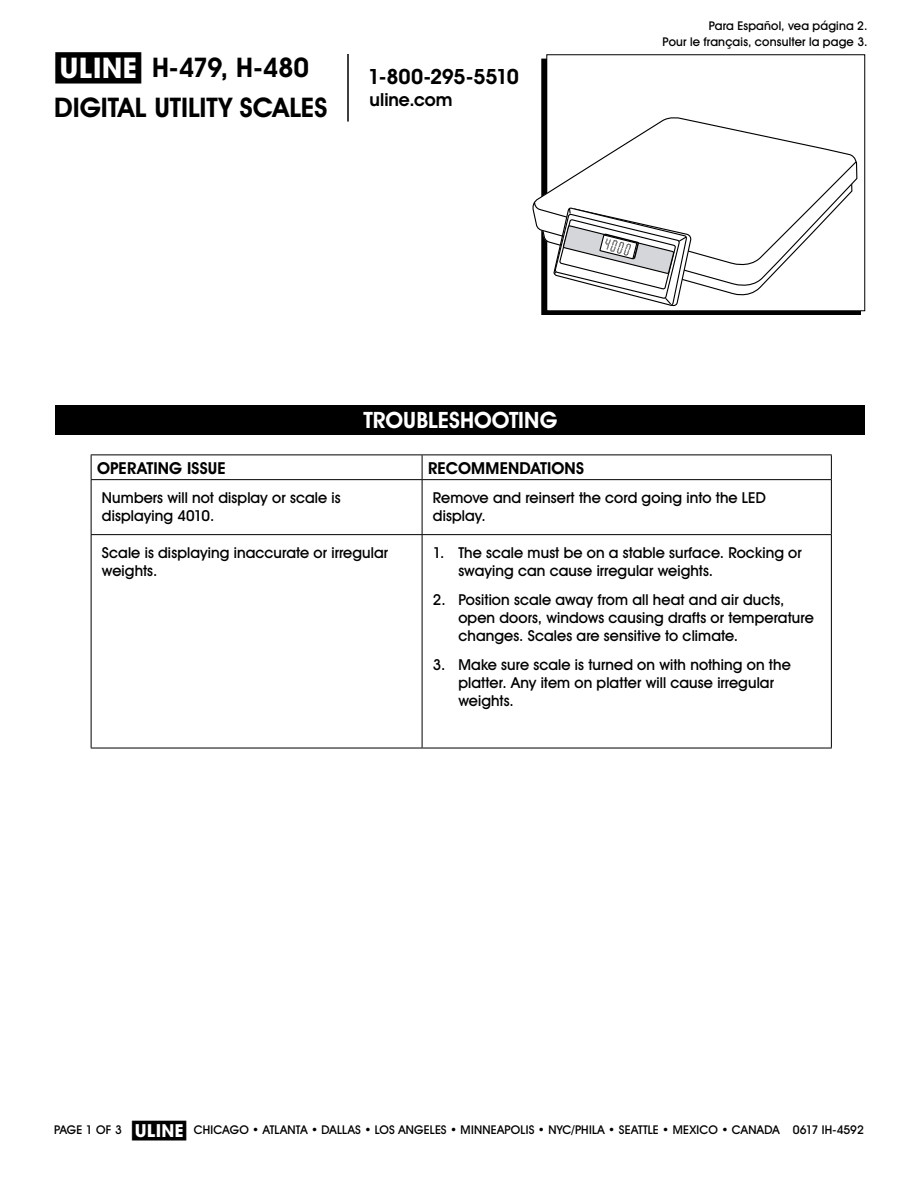
<style>
.page{position:relative;width:918px;height:1188px;background:#fff}
.page>*{position:absolute;margin:0;border:0;box-sizing:border-box;transform-origin:0 0}
.t1{font:700 27px/39.6px "Uline Two Knine";letter-spacing:-.005em;color:#000}
.t2{font:700 22.5px "Uline Two Knine";color:#fff}
.t3{font:700 21px "Uline Two Knine";letter-spacing:-.02em;color:#000}
.t4{font:700 18px "Uline Two Knine";color:#000}
.t5{font:700 16.5px "Uline Two Knine";letter-spacing:.01em;color:#000}
.t6{font:15px/18px "Uline Two Knine";letter-spacing:.005em;color:#000}
.t7{font:12px/16.8px "Uline Two Knine";letter-spacing:.015em;color:#000;text-align:right}
.t8{font:12px "Uline Two Knine";letter-spacing:-.005em;color:#000}
.s1{font-size:28.5px}
.s2{font-size:18px}
</style>
<div class="page">
<hr style="left:347px;top:54px;width:2px;height:68px;background:#000">
<hr style="left:91px;top:480px;width:1px;height:54px;background:#000">
<hr style="left:91px;top:534px;width:331px;height:1px;background:#000">
<hr style="left:91px;top:535px;width:1px;height:213px;background:#000">
<hr style="left:422px;top:534px;width:410px;height:1px;background:#000">
<hr style="left:91px;top:748px;width:331px;height:1px;background:#000">
<hr style="left:422px;top:748px;width:410px;height:1px;background:#000">
<svg style="left:422px;top:455px;width:1px;height:24px"></svg>
<hr style="left:422px;top:480px;width:1px;height:54px;background:#000">
<hr style="left:831px;top:480px;width:1px;height:54px;background:#000">
<hr style="left:422px;top:535px;width:1px;height:213px;background:#000">
<hr style="left:831px;top:535px;width:1px;height:213px;background:#000">
<hr style="left:91px;top:454px;width:331px;height:1px;background:#000">
<svg style="left:91px;top:455px;width:1px;height:24px"></svg>
<hr style="left:422px;top:454px;width:410px;height:1px;background:#000">
<svg style="left:831px;top:455px;width:1px;height:24px"></svg>
<hr style="left:91px;top:479px;width:331px;height:1px;background:#000">
<hr style="left:422px;top:479px;width:410px;height:1px;background:#000">
<div style="left:56px;top:405px;width:810px;height:30px;background:#000"></div>
<svg style="left:532px;top:58px;width:326px;height:232px"></svg>
<svg style="left:542px;top:183px;width:311px;height:124px"></svg>
<h1 class="t1" style="left:54px;top:48px;width:275px"><span class="s1">π</span> H-479, H-480<br>DIGITAL UTILITY SCALES</h1>
<h3 class="t3" style="left:368px;top:64px;width:152px">1-800-295-5510</h3>
<p class="t4" style="left:370px;top:88px;width:84px">uline.com</p>
<p class="t7" style="left:663px;top:17px;width:206px">Para Español, vea página 2.<br>Pour le français, consulter la page 3.</p>
<h2 class="t2" style="left:364px;top:407px;width:195px">TROUBLESHOOTING</h2>
<p class="t5" style="left:97px;top:458px;width:130px">OPERATING ISSUE</p>
<p class="t5" style="left:428px;top:458px;width:157px">RECOMMENDATIONS</p>
<p class="t6" style="left:102px;top:489px;width:240px">Numbers will not display or scale is displaying 4010.</p>
<p class="t6" style="left:433px;top:489px;width:334px">Remove and reinsert the cord going into the LED display.</p>
<p class="t6" style="left:102px;top:544px;width:288px">Scale is displaying inaccurate or irregular weights.</p>
<p class="t6" style="left:458px;top:544px;width:345px;text-indent:-26px">1. The scale must be on a stable surface. Rocking or swaying can cause irregular weights.</p>
<p class="t6" style="left:458px;top:590px;width:357px;text-indent:-26px">2. Position scale away from all heat and air ducts, open doors, windows causing drafts or temperature changes. Scales are sensitive to climate.</p>
<p class="t6" style="left:458px;top:655px;width:334px;text-indent:-26px">3. Make sure scale is turned on with nothing on the platter. Any item on platter will cause irregular weights.</p>
<p class="t7" style="left:132px;top:1121px;width:649px"><span class="s2">π</span> CHICAGO • ATLANTA • DALLAS • LOS ANGELES • MINNEAPOLIS • NYC/PHILA • SEATTLE • MEXICO • CANADA</p>
<p class="t7" style="left:54px;top:1121px;width:69px">PAGE 1 OF 3</p>
<p class="t8" style="left:793px;top:1122px;width:73px">0617 IH-4592</p>
</div>
